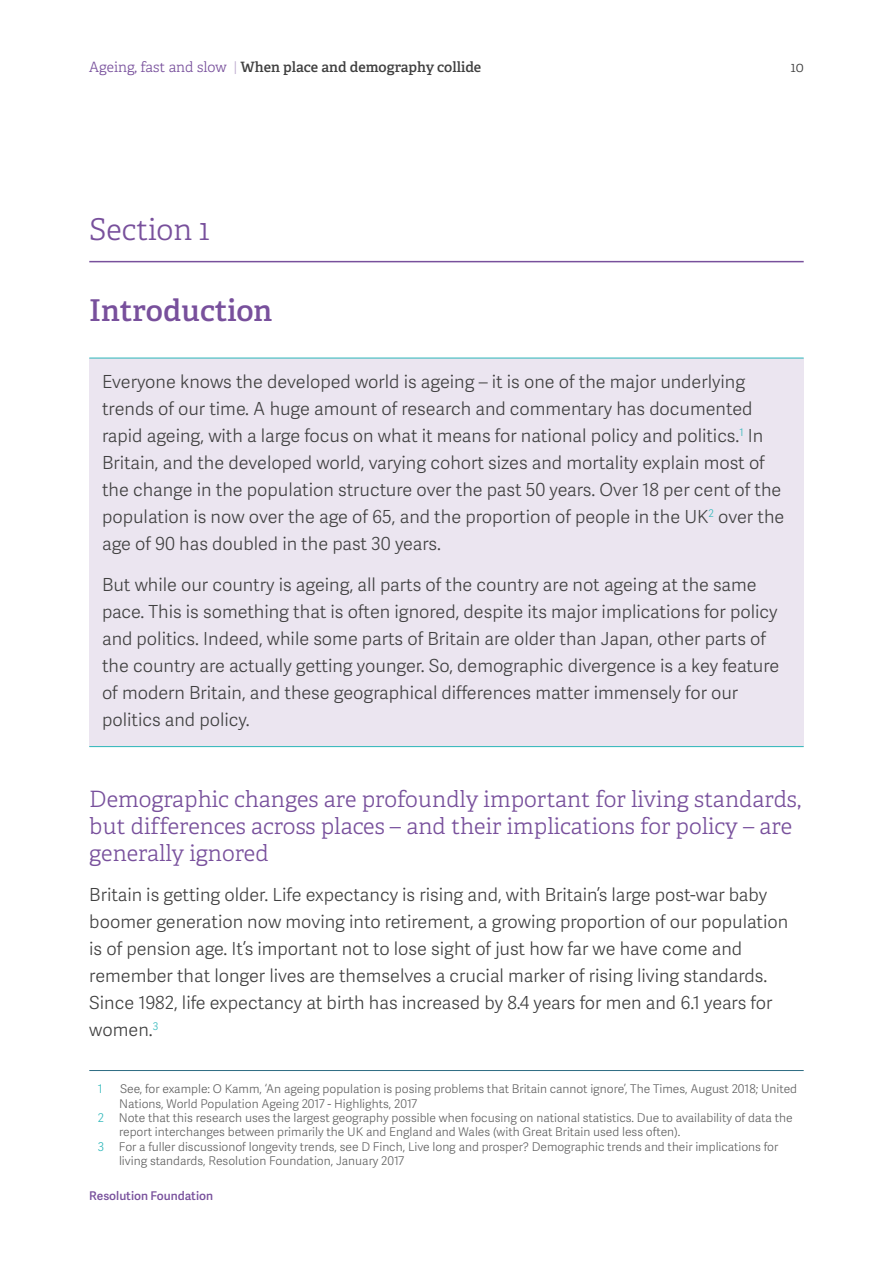
<style>
.page{position:relative;width:893px;height:1263px;background:#fff}
.page>*{position:absolute;margin:0;border:0;box-sizing:border-box;transform-origin:0 0}
.t1{font:600 30px "Adelle";color:#78509c}
.t2{font:300 30px "Adelle";color:#78509c}
.t3{font:300 22.5px/27px "Adelle";color:#78509c}
.t4{font:18px/27px "Adelle Sans Lt";color:#404040}
.t5{font:600 14.25px "Adelle";color:#404040}
.t6{font:300 14.25px "Adelle";color:#404040}
.t7{font:12px "Adelle Sans Lt";color:#606060}
.t8{font:12px "Adelle Sans Sb";color:#78509c}
.t9{font:12px "Adelle Sans Lt";color:#2cb6b9}
.s1{font-weight:300;color:#78509c}
.s2{font-family:"Adelle Sans Lt";font-weight:400;color:#bba8cd}
.s3{color:#2cb6b9}
</style>
<div class="page">
<hr style="left:89px;top:261px;width:715px;height:1px;background:#78509c">
<div style="left:89px;top:358px;width:715px;height:389px;background:#ebe5f0"></div>
<hr style="left:89px;top:746px;width:715px;height:1px;background:#2cb6b9">
<hr style="left:89px;top:358px;width:715px;height:1px;background:#2cb6b9">
<hr style="left:89px;top:1070px;width:715px;height:1px;background:#2e6c83">
<p class="t5" style="left:89px;top:58px;width:394px"><span class="s1">Ageing, fast and slow</span> <span class="s2">|</span> When place and demography collide</p>
<h1 class="t2" style="left:89px;top:211px;width:122px">Section 1</h1>
<h1 class="t1" style="left:89px;top:291px;width:185px">Introduction</h1>
<p class="t6" style="left:791px;top:59px;width:15px">10</p>
<p class="t4" style="left:102px;top:368px;width:684px">Everyone knows the developed world is ageing – it is one of the major underlying trends of our time. A huge amount of research and commentary has documented rapid ageing, with a large focus on what it means for national policy and politics.<sup>1</sup> In Britain, and the developed world, varying cohort sizes and mortality explain most of the change in the population structure over the past 50 years. Over 18 per cent of the population is now over the age of 65, and the proportion of people in the UK<sup>2</sup> over the age of 90 has doubled in the past 30 years.</p>
<p class="t4" style="left:102px;top:570px;width:679px">But while our country is ageing, all parts of the country are not ageing at the same pace. This is something that is often ignored, despite its major implications for policy and politics. Indeed, while some parts of Britain are older than Japan, other parts of the country are actually getting younger. So, demographic divergence is a key feature of modern Britain, and these geographical differences matter immensely for our politics and policy.</p>
<p class="t3" style="left:89px;top:786px;width:713px">Demographic changes are profoundly important for living standards, but differences across places – and their implications for policy – are generally ignored</p>
<p class="t4" style="left:89px;top:881px;width:700px">Britain is getting older. Life expectancy is rising and, with Britain’s large post-war baby boomer generation now moving into retirement, a growing proportion of our population is of pension age. It’s important not to lose sight of just how far we have come and remember that longer lives are themselves a crucial marker of rising living standards.<br>Since 1982, life expectancy at birth has increased by 8.4 years for men and 6.1 years for women.<sup>3</sup></p>
<p class="t9" style="left:98px;top:1080px;width:6px">1</p>
<p class="t7" style="left:120px;top:1080px;width:678px">See, for example: O Kamm, ‘An ageing population is posing problems that Britain cannot ignore’, The Times, August 2018; United</p>
<p class="t7" style="left:119px;top:1095px;width:300px">Nations, World Population Ageing 2017 - Highlights, 2017</p>
<p class="t7" style="left:98px;top:1109px;width:696px"><span class="s3">2</span> Note that this research uses the largest geography possible when focusing on national statistics. Due to availability of data the</p>
<p class="t7" style="left:119px;top:1123px;width:563px">report interchanges between primarily the UK and England and Wales (with Great Britain used less often).</p>
<p class="t7" style="left:98px;top:1138px;width:682px"><span class="s3">3</span> For a fuller discussionof longevity trends, see D Finch, Live long and prosper? Demographic trends and their implications for</p>
<p class="t7" style="left:119px;top:1152px;width:287px">living standards, Resolution Foundation, January 2017</p>
<p class="t8" style="left:89px;top:1187px;width:125px">Resolution Foundation</p>
</div>
